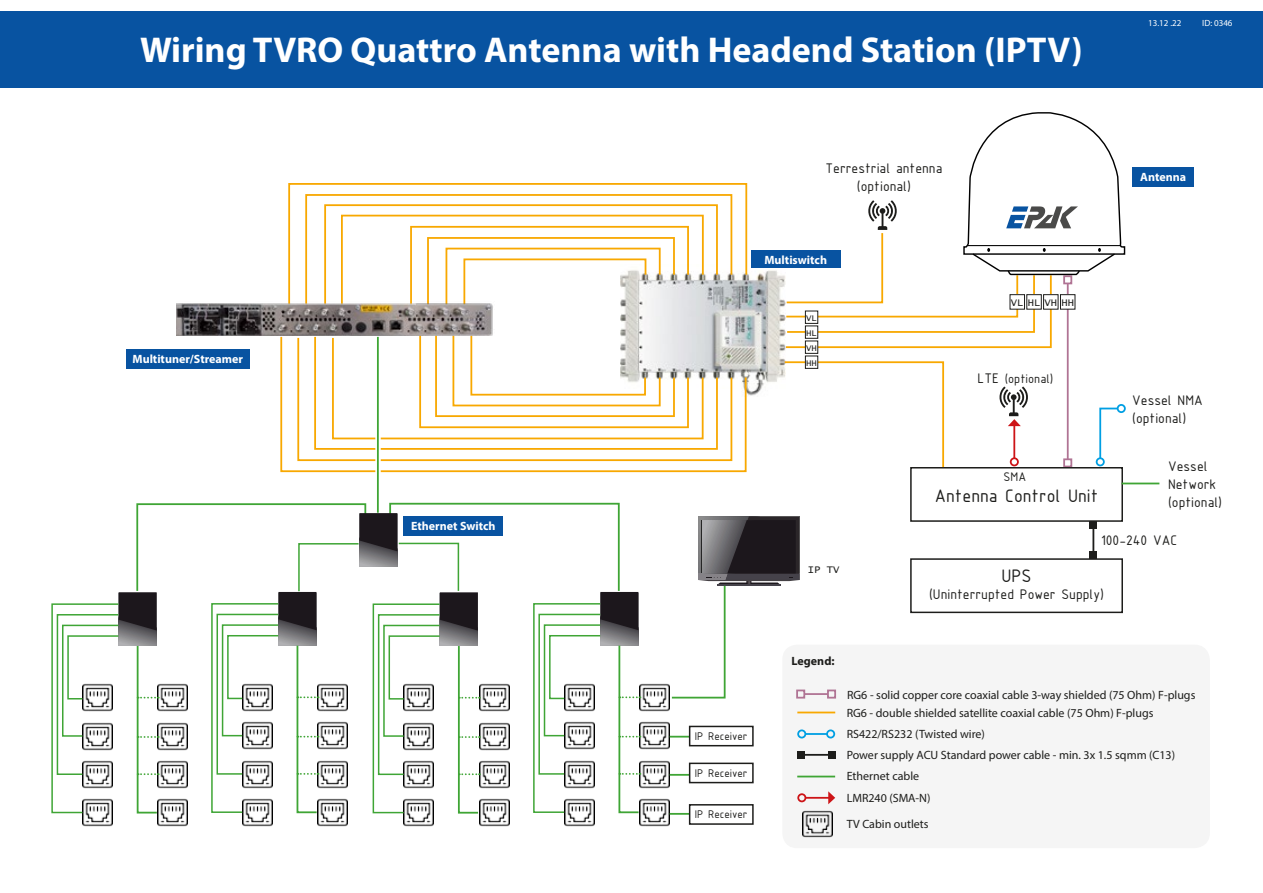
<style>
.page{position:relative;width:1263px;height:893px;background:#fff}
.page>*{position:absolute;margin:0;border:0;box-sizing:border-box;transform-origin:0 0}
.t1{font:700 36px "Myriad Pro";color:#fff}
.t2{font:19.5px "ISOCPEUR";color:#1d1d1b}
.t3{font:15px/18px "ISOCPEUR";color:#1d1d1b}
.t4{font:13.5px "ISOCPEUR";color:#1d1d1b}
.t5{font:12px "Myriad Pro";color:#1d1d1b}
.t6{font:700 12px "Myriad Pro";color:#fff}
.t7{font:12px "ISOCPEUR";color:#1d1d1b}
.t8{font:700 12px "Myriad Pro";color:#1d1d1b}
.t9{font:10.5px "Lucida Console";color:#1d1d1b}
.t10{font:9px "Myriad Pro";color:#fff}
.t11{font:9px/15px "Lucida Console";color:#1d1d1b}
.s1{font-size:15px}
</style>
<div class="page">
<div style="left:782px;top:645px;width:428px;height:203px;background:#f5f5f5;border-radius:15px"></div>
<div style="left:0;top:11px;width:1263px;height:77px;background:#0853a1"></div>
<hr style="left:1092px;top:524px;width:2px;height:31px;background:#1d1d1b">
<div style="left:1090px;top:521px;width:7px;height:7px;background:#1d1d1b"></div>
<div style="left:1090px;top:551px;width:7px;height:7px;background:#1d1d1b"></div>
<hr style="left:797px;top:712px;width:38px;height:1px;background:#f8a800">
<hr style="left:801px;top:754px;width:30px;height:2px;background:#1d1d1b">
<div style="left:797px;top:751px;width:7px;height:7px;background:#1d1d1b"></div>
<div style="left:828px;top:751px;width:7px;height:7px;background:#1d1d1b"></div>
<hr style="left:805px;top:733px;width:22px;height:2px;background:#009fe3">
<div style="left:797px;top:729px;width:9px;height:9px;border:2px solid #009fe3;border-radius:50%"></div>
<div style="left:826px;top:729px;width:9px;height:9px;border:2px solid #009fe3;border-radius:50%"></div>
<hr style="left:1067px;top:283px;width:2px;height:176px;background:#b07494">
<div style="left:1063px;top:458px;width:9px;height:9px;border:2px solid #b07494"></div>
<div style="left:1132px;top:167px;width:62px;height:19px;background:#0853a1"></div>
<img style="left:620px;top:270px;width:166px;height:126px">
<div style="left:751px;top:250px;width:89px;height:18px;background:#0853a1"></div>
<svg style="left:671px;top:516px;width:128px;height:183px"></svg>
<div style="left:126px;top:349px;width:124px;height:19px;background:#0853a1"></div>
<div style="left:805px;top:341px;width:13px;height:13px;border:1px solid #1d1d1b"></div>
<svg style="left:288px;top:183px;width:460px;height:137px"></svg>
<svg style="left:620px;top:325px;width:84px;height:10px"></svg>
<svg style="left:280px;top:335px;width:467px;height:138px"></svg>
<div style="left:375px;top:427px;width:6px;height:56px;background:#fff"></div>
<hr style="left:377px;top:337px;width:2px;height:176px;background:#3fa535">
<div style="left:910px;top:467px;width:213px;height:55px;border:2px solid #1d1d1b"></div>
<div style="left:910px;top:558px;width:213px;height:55px;border:2px solid #1d1d1b"></div>
<svg style="left:1099px;top:407px;width:20px;height:50px"></svg>
<div style="left:1096px;top:457px;width:9px;height:9px;border:2px solid #009fe3;border-radius:50%"></div>
<div style="left:1117px;top:404px;width:9px;height:9px;border:2px solid #009fe3;border-radius:50%"></div>
<hr style="left:797px;top:776px;width:38px;height:1px;background:#3fa535">
<hr style="left:1121px;top:483px;width:38px;height:1px;background:#3fa535">
<hr style="left:804px;top:693px;width:24px;height:2px;background:#b07494">
<div style="left:827px;top:690px;width:9px;height:9px;border:2px solid #b07494"></div>
<div style="left:796px;top:690px;width:9px;height:9px;border:2px solid #b07494"></div>
<svg style="left:783px;top:360px;width:162px;height:109px"></svg>
<div style="left:805px;top:356px;width:13px;height:12px;background:#fff"></div>
<div style="left:805px;top:356px;width:13px;height:13px;border:1px solid #1d1d1b"></div>
<hr style="left:1013px;top:425px;width:2px;height:33px;background:#cd1417">
<div style="left:1010px;top:457px;width:9px;height:9px;border:2px solid #cd1417;border-radius:50%"></div>
<svg style="left:999px;top:386px;width:29px;height:40px"></svg>
<hr style="left:805px;top:797px;width:24px;height:2px;background:#cd1417">
<div style="left:797px;top:793px;width:9px;height:9px;border:2px solid #cd1417;border-radius:50%"></div>
<svg style="left:828px;top:791px;width:7px;height:13px"></svg>
<svg style="left:784px;top:112px;width:342px;height:237px"></svg>
<img style="left:640px;top:683px;width:30px;height:29px">
<img style="left:640px;top:721px;width:30px;height:29px">
<img style="left:640px;top:760px;width:30px;height:29px">
<img style="left:640px;top:798px;width:30px;height:29px">
<img style="left:564px;top:814px;width:30px;height:13px">
<svg style="left:670px;top:736px;width:19px;height:1px"></svg>
<hr style="left:670px;top:774px;width:20px;height:2px;background:#3fa535">
<hr style="left:670px;top:813px;width:20px;height:2px;background:#3fa535">
<img style="left:479px;top:814px;width:30px;height:13px">
<img style="left:404px;top:814px;width:30px;height:13px">
<img style="left:318px;top:814px;width:30px;height:13px">
<img style="left:242px;top:814px;width:30px;height:13px">
<img style="left:158px;top:814px;width:30px;height:13px">
<img style="left:82px;top:814px;width:30px;height:13px">
<svg style="left:51px;top:502px;width:589px;height:312px"></svg>
<div style="left:404px;top:516px;width:99px;height:19px;background:#0853a1"></div>
<img style="left:176px;top:301px;width:319px;height:35px">
<img style="left:802px;top:810px;width:30px;height:28px">
<div style="left:689px;top:726px;width:65px;height:20px;border:2px solid #1d1d1b"></div>
<div style="left:689px;top:763px;width:65px;height:20px;border:2px solid #1d1d1b"></div>
<div style="left:689px;top:804px;width:65px;height:21px;border:2px solid #1d1d1b"></div>
<h1 class="t1" style="left:140px;top:27px;width:944px">Wiring TVRO Quattro Antenna with Headend Station (IPTV)</h1>
<p class="t10" style="left:1148px;top:17px;width:35px">13.12 .22</p>
<p class="t10" style="left:1202px;top:17px;width:32px">ID: 0346</p>
<p class="t6" style="left:133px;top:351px;width:112px">Multituner/Streamer</p>
<p class="t6" style="left:411px;top:518px;width:86px">Ethernet Switch</p>
<p class="t3" style="left:825px;top:159px;width:118px;text-align:center">Terrestrial antenna (optional)</p>
<p class="t6" style="left:764px;top:252px;width:64px">Multiswitch</p>
<p class="t11" style="left:806px;top:311px;width:12px">VL</p>
<p class="t11" style="left:806px;top:326px;width:12px">HL<br>VH</p>
<p class="t11" style="left:806px;top:356px;width:12px">HH</p>
<p class="t9" style="left:1011px;top:298px;width:65px">VL HL VH HH</p>
<p class="t4" style="left:977px;top:370px;width:77px"><span class="s1">LTE</span> (optional)</p>
<p class="t4" style="left:1003px;top:468px;width:24px">SMA</p>
<h2 class="t2" style="left:935px;top:483px;width:165px">Antenna Control Unit</h2>
<p class="t6" style="left:1140px;top:169px;width:47px">Antenna</p>
<p class="t3" style="left:1132px;top:390px;width:72px">Vessel NMA (optional)</p>
<p class="t3" style="left:1168px;top:457px;width:56px">Vessel<br>Network (optional)</p>
<p class="t7" style="left:695px;top:728px;width:54px">IP Receiver</p>
<p class="t7" style="left:695px;top:765px;width:54px">IP Receiver</p>
<p class="t7" style="left:695px;top:807px;width:54px">IP Receiver</p>
<p class="t9" style="left:808px;top:565px;width:33px">IP TV</p>
<p class="t3" style="left:1101px;top:531px;width:78px">100-240 VAC</p>
<h2 class="t2" style="left:1001px;top:563px;width:32px">UPS</h2>
<p class="t3" style="left:929px;top:585px;width:177px">(Uninterrupted Power Supply)</p>
<p class="t8" style="left:791px;top:653px;width:45px">Legend:</p>
<p class="t5" style="left:847px;top:687px;width:350px">RG6 - solid copper core coaxial cable 3-way shielded (75 Ohm) F-plugs</p>
<p class="t5" style="left:847px;top:706px;width:308px">RG6 - double shielded satellite coaxial cable (75 Ohm) F-plugs</p>
<p class="t5" style="left:847px;top:748px;width:330px">Power supply ACU Standard power cable - min. 3x 1.5 sqmm (C13)</p>
<p class="t5" style="left:847px;top:726px;width:140px">RS422/RS232 (Twisted wire)</p>
<p class="t5" style="left:847px;top:769px;width:74px">Ethernet cable</p>
<p class="t5" style="left:847px;top:791px;width:85px">LMR240 (SMA-N)</p>
<p class="t5" style="left:847px;top:817px;width:83px">TV Cabin outlets</p>
</div>
